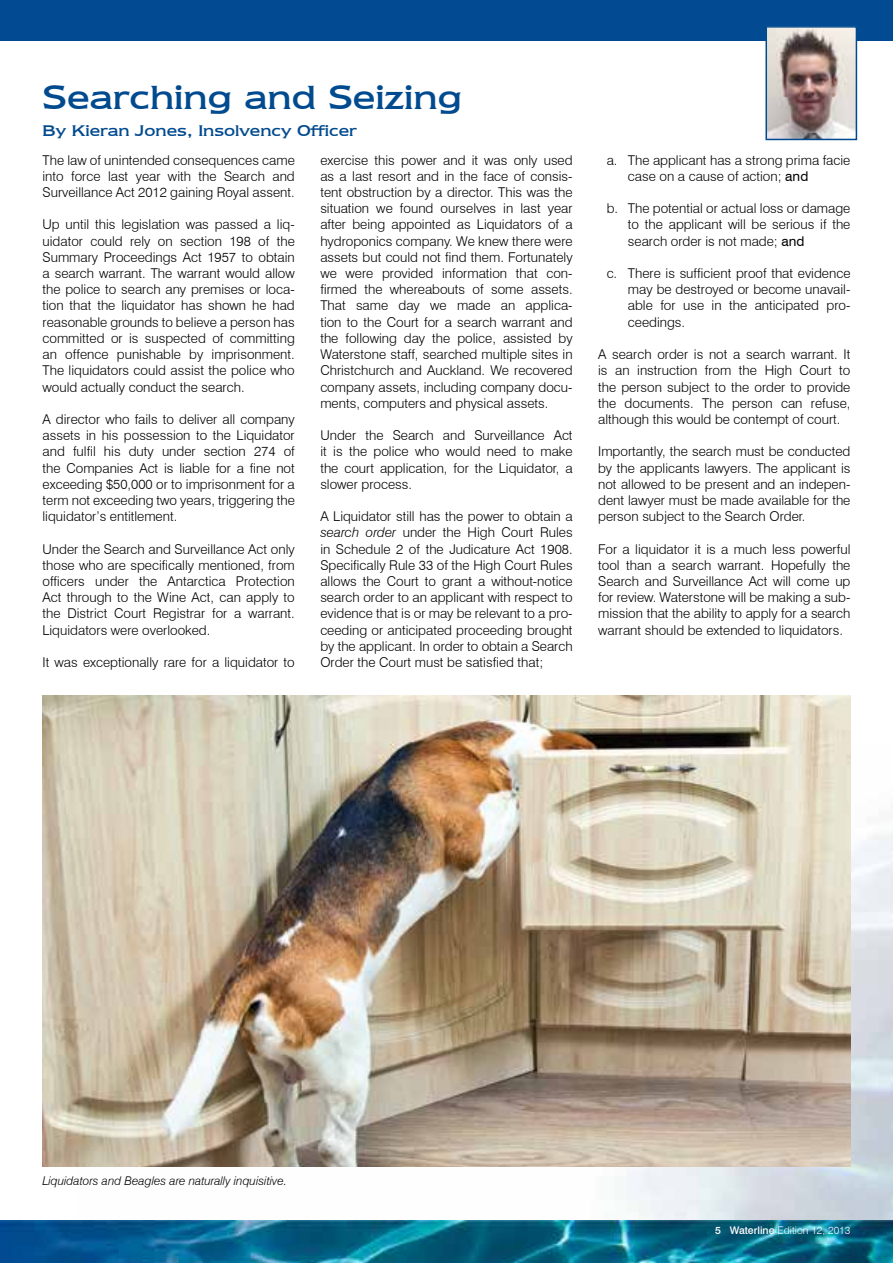
<style>
.page{position:relative;width:893px;height:1263px;background:#fff}
.page>*{position:absolute;margin:0;border:0;box-sizing:border-box;transform-origin:0 0}
.t1{font:39px "Newtext IT Cby BT";color:#004a8f}
.t2{font:18px "Newtext IT Cby BT";color:#004a8f}
.t3{font:300 13.5px/16.2px "Swiss 721 BT";color:#000;text-align:justify}
.t4{font:italic 300 12px "Swiss 721 BT";color:#000}
.t5{font:300 10.5px "Swiss 721 BT";color:#fff}
.s1{font-style:italic}
.s2{font-weight:400}
.s3{font-weight:500}
</style>
<div class="page">
<img style="left:75px;top:744px;width:818px;height:476px">
<div style="left:0;top:0;width:893px;height:40px;background:#024a92"></div>
<img style="left:0;top:1220px;width:893px;height:43px">
<img style="left:43px;top:696px;width:807px;height:470px">
<img style="left:768px;top:29px;width:86px;height:108px">
<div style="left:765px;top:26px;width:92px;height:114px;border:2px solid #004a8f"></div>
<h1 class="t1" style="left:43px;top:75px;width:421px">Searching and Seizing</h1>
<h2 class="t2" style="left:43px;top:120px;width:316px">By Kieran Jones, Insolvency Officer</h2>
<p class="t3" style="left:43px;top:152px;width:254px">The law of unintended consequences came into force last year with the Search and Surveillance Act 2012 gaining Royal assent.</p>
<p class="t3" style="left:43px;top:216px;width:254px">Up until this legislation was passed a liq&shy;uidator could rely on section 198 of the Summary Proceedings Act 1957 to obtain a search warrant. The warrant would allow the police to search any premises or loca&shy;tion that the liquidator has shown he had reasonable grounds to believe a person has committed or is suspected of committing an offence punishable by imprisonment.<br>The liquidators could assist the police who would actually conduct the search.</p>
<p class="t3" style="left:43px;top:411px;width:254px">A director who fails to deliver all company assets in his possession to the Liquidator and fulfil his duty under section 274 of the Companies Act is liable for a fine not exceeding $50,000 or to imprisonment for a term not exceeding two years, triggering the liquidator’s entitlement.</p>
<p class="t3" style="left:43px;top:540px;width:254px">Under the Search and Surveillance Act only those who are specifically mentioned, from officers under the Antarctica Protection Act through to the Wine Act, can apply to the District Court Registrar for a warrant.<br>Liquidators were overlooked.</p>
<p class="t3" style="left:43px;top:654px;width:254px">It was exceptionally rare for a liquidator to</p>
<p class="t3" style="left:320px;top:152px;width:254px">exercise this power and it was only used as a last resort and in the face of consis&shy;tent obstruction by a director. This was the situation we found ourselves in last year after being appointed as Liquidators of a hydroponics company. We knew there were assets but could not find them. Fortunately we were provided information that con&shy;firmed the whereabouts of some assets.<br>That same day we made an applica&shy;tion to the Court for a search warrant and the following day the police, assisted by Waterstone staff, searched multiple sites in Christchurch and Auckland. We recovered company assets, including company docu&shy;ments, computers and physical assets.</p>
<p class="t3" style="left:320px;top:427px;width:254px">Under the Search and Surveillance Act it is the police who would need to make the court application, for the Liquidator, a slower process.</p>
<p class="t3" style="left:320px;top:508px;width:254px">A Liquidator still has the power to obtain a <span class="s1">search order</span> under the High Court Rules in Schedule 2 of the Judicature Act 1908.<br>Specifically Rule 33 of the High Court Rules allows the Court to grant a without-notice search order to an applicant with respect to evidence that is or may be relevant to a pro&shy;ceeding or anticipated proceeding brought by the applicant. In order to obtain a Search Order the Court must be satisfied that;</p>
<p class="t3" style="left:628px;top:152px;width:224px;text-indent:-21px">a. The applicant has a strong prima facie case on a cause of action; <span class="s2">and</span></p>
<p class="t3" style="left:628px;top:200px;width:224px;text-indent:-21px">b. The potential or actual loss or damage to the applicant will be serious if the search order is not made; <span class="s2">and</span></p>
<p class="t3" style="left:628px;top:265px;width:224px;text-indent:-21px">c. There is sufficient proof that evidence may be destroyed or become unavail&shy;able for use in the anticipated pro&shy;ceedings.</p>
<p class="t3" style="left:598px;top:346px;width:254px">A search order is not a search warrant. It is an instruction from the High Court to the person subject to the order to provide the documents. The person can refuse, although this would be contempt of court.</p>
<p class="t3" style="left:598px;top:443px;width:254px">Importantly, the search must be conducted by the applicants lawyers. The applicant is not allowed to be present and an indepen&shy;dent lawyer must be made available for the person subject to the Search Order.</p>
<p class="t3" style="left:598px;top:540px;width:254px">For a liquidator it is a much less powerful tool than a search warrant. Hopefully the Search and Surveillance Act will come up for review. Waterstone will be making a sub&shy;mission that the ability to apply for a search warrant should be extended to liquidators.</p>
<p class="t4" style="left:43px;top:1173px;width:246px">Liquidators and Beagles are naturally inquisitive.</p>
<p class="t5" style="left:715px;top:1224px;width:137px"><span class="s3">5 Waterline</span> Edition 12, 2013</p>
</div>
